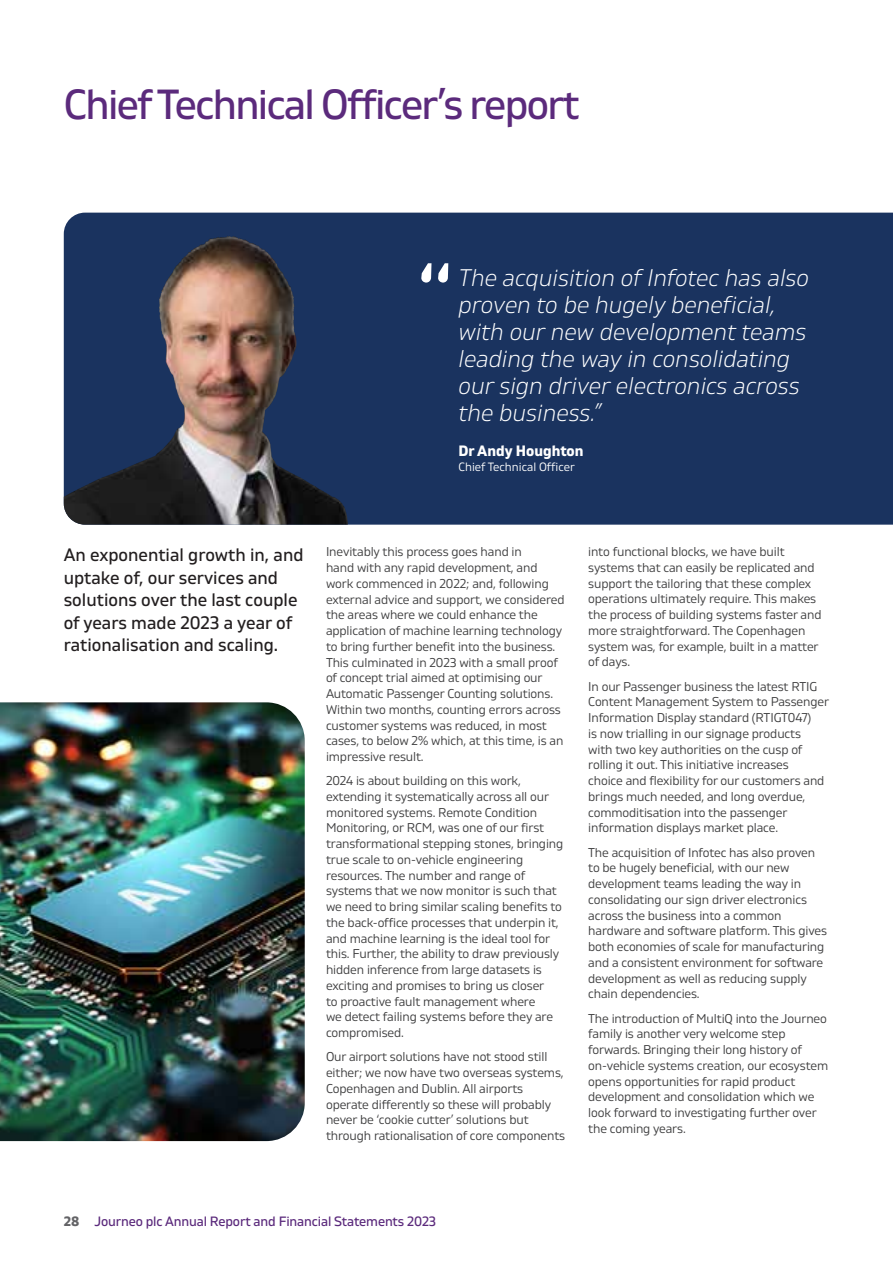
<style>
.page{position:relative;width:893px;height:1263px;background:#fff}
.page>*{position:absolute;margin:0;border:0;box-sizing:border-box;transform-origin:0 0}
.body{font:700 84px "Aaux Next";color:#fff}
.t1{font:42px "Gilam";letter-spacing:-.04em;color:#5b2a7c}
.quote{font:italic 300 24px/27px "Gilam";color:#fff}
.intro{font:18px/22.5px "Gilam";color:#231f20}
.body-2{font:700 15px "Gilam";color:#fff}
.t2{font:13.5px "Gilam";letter-spacing:-.01em;color:#5b2a7c}
.body-3{font:12.75px/15.8px "Gilam";letter-spacing:-.01em;color:#3e3e3f}
.body-4{font:12px "Gilam";color:#fff}
.s1{font-weight:700;color:#636366}
</style>
<div class="page">
<div style="left:72px;top:213px;width:821px;height:312px;background:#1a335f"></div>
<img style="left:64px;top:217px;width:323px;height:308px">
<img style="left:0;top:702px;width:305px;height:439px">
<h1 class="t1" style="left:64px;top:73px;width:517px">Chief Technical Officer’s report</h1>
<p class="body" style="left:417px;top:237px;width:39px">“</p>
<p class="quote" style="left:459px;top:263px;width:352px">The acquisition of Infotec has also proven to be hugely beneficial, with our new development teams leading the way in consolidating our sign driver electronics across the business.”</p>
<p class="body-2" style="left:459px;top:440px;width:127px">Dr Andy Houghton</p>
<p class="body-4" style="left:459px;top:458px;width:118px">Chief Technical Officer</p>
<p class="intro" style="left:64px;top:543px;width:241px">An exponential growth in, and uptake of, our services and solutions over the last couple of years made 2023 a year of rationalisation and scaling.</p>
<p class="body-3" style="left:326px;top:543px;width:240px">Inevitably this process goes hand in<br>hand with any rapid development, and work commenced in 2022; and, following external advice and support, we considered the areas where we could enhance the application of machine learning technology to bring further benefit into the business.<br>This culminated in 2023 with a small proof of concept trial aimed at optimising our Automatic Passenger Counting solutions.<br>Within two months, counting errors across customer systems was reduced, in most cases, to below 2% which, at this time, is an impressive result.</p>
<p class="body-3" style="left:326px;top:772px;width:239px">2024 is about building on this work, extending it systematically across all our monitored systems. Remote Condition Monitoring, or RCM, was one of our first transformational stepping stones, bringing true scale to on-vehicle engineering resources. The number and range of systems that we now monitor is such that we need to bring similar scaling benefits to the back-office processes that underpin it, and machine learning is the ideal tool for this. Further, the ability to draw previously hidden inference from large datasets is exciting and promises to bring us closer<br>to proactive fault management where<br>we detect failing systems before they are compromised.</p>
<p class="body-3" style="left:326px;top:1048px;width:241px">Our airport solutions have not stood still either; we now have two overseas systems, Copenhagen and Dublin. All airports operate differently so these will probably never be ‘cookie cutter’ solutions but through rationalisation of core components</p>
<p class="body-3" style="left:588px;top:543px;width:235px">into functional blocks, we have built systems that can easily be replicated and support the tailoring that these complex operations ultimately require. This makes the process of building systems faster and more straightforward. The Copenhagen system was, for example, built in a matter of days.</p>
<p class="body-3" style="left:588px;top:678px;width:242px">In our Passenger business the latest RTIG Content Management System to Passenger Information Display standard (RTIGT047)<br>is now trialling in our signage products<br>with two key authorities on the cusp of rolling it out. This initiative increases<br>choice and flexibility for our customers and brings much needed, and long overdue, commoditisation into the passenger information displays market place.</p>
<p class="body-3" style="left:588px;top:844px;width:240px">The acquisition of Infotec has also proven to be hugely beneficial, with our new development teams leading the way in consolidating our sign driver electronics across the business into a common hardware and software platform. This gives both economies of scale for manufacturing and a consistent environment for software development as well as reducing supply chain dependencies.</p>
<p class="body-3" style="left:588px;top:1010px;width:241px">The introduction of MultiQ into the Journeo family is another very welcome step forwards. Bringing their long history of on-vehicle systems creation, our ecosystem opens opportunities for rapid product development and consolidation which we look forward to investigating further over the coming years.</p>
<p class="t2" style="left:64px;top:1211px;width:374px"><span class="s1">28</span> Journeo plc Annual Report and Financial Statements 2023</p>
</div>
